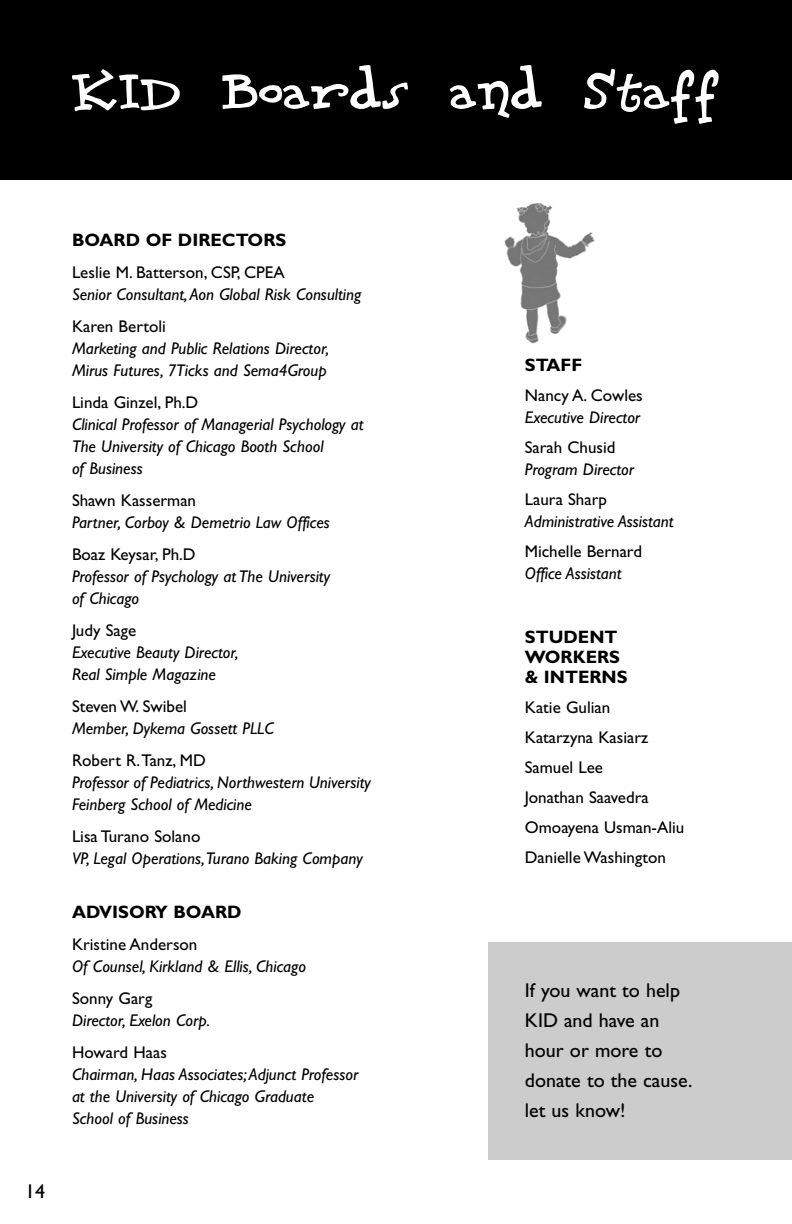
<style>
.page{position:relative;width:792px;height:1224px;background:#fff}
.page>*{position:absolute;margin:0;border:0;box-sizing:border-box;transform-origin:0 0}
.t1{font:56px "Scrubadoo";color:#fff;scale:1.05 1}
.t2{font:20px/30px "Gill Sans";color:#000}
.t3{font:700 18px/20px "Gill Sans";color:#000}
.t4{font:italic 17px/22px "Gill Sans";color:#000}
.t5{font:17px/30px "Gill Sans";color:#000}
</style>
<div class="page">
<div style="left:489px;top:942px;width:303px;height:218px;background:#ccc"></div>
<div style="left:0;top:0;width:792px;height:180px;background:#000"></div>
<img style="left:504px;top:203px;width:91px;height:141px">
<h1 class="t1" style="left:72px;top:57px;width:618px">KID Boards and Staff</h1>
<p class="t2" style="left:25px;top:1178px;width:21px">14</p>
<p class="t3" style="left:72px;top:232px;width:216px">BOARD OF DIRECTORS</p>
<p class="t5" style="left:72px;top:259px;width:214px">Leslie M. Batterson, CSP, CPEA</p>
<p class="t4" style="left:72px;top:285px;width:291px">Senior Consultant,Aon Global Risk Consulting</p>
<p class="t5" style="left:72px;top:313px;width:95px">Karen Bertoli</p>
<p class="t4" style="left:72px;top:339px;width:259px">Marketing and Public Relations Director,<br>Mirus Futures, 7Ticks and Sema4Group</p>
<p class="t5" style="left:72px;top:389px;width:128px">Linda Ginzel, Ph.D</p>
<p class="t4" style="left:72px;top:415px;width:293px">Clinical Professor of Managerial Psychology at<br>The University of Chicago Booth School<br>of Business</p>
<p class="t5" style="left:72px;top:487px;width:126px">Shawn Kasserman</p>
<p class="t4" style="left:72px;top:513px;width:259px">Partner, Corboy &amp; Demetrio Law Offices</p>
<p class="t5" style="left:72px;top:541px;width:125px">Boaz Keysar, Ph.D</p>
<p class="t4" style="left:72px;top:567px;width:260px">Professor of Psychology at The University of Chicago</p>
<p class="t5" style="left:72px;top:617px;width:66px">Judy Sage</p>
<p class="t4" style="left:72px;top:643px;width:168px">Executive Beauty Director,<br>Real Simple Magazine</p>
<p class="t5" style="left:72px;top:693px;width:116px">Steven W. Swibel</p>
<p class="t4" style="left:72px;top:719px;width:203px">Member, Dykema Gossett PLLC</p>
<p class="t5" style="left:72px;top:747px;width:135px">Robert R.Tanz, MD</p>
<p class="t4" style="left:72px;top:773px;width:300px">Professor of Pediatrics, Northwestern University<br>Feinberg School of Medicine</p>
<p class="t5" style="left:72px;top:823px;width:130px">Lisa Turano Solano</p>
<p class="t4" style="left:72px;top:849px;width:292px">VP, Legal Operations,Turano Baking Company</p>
<p class="t3" style="left:72px;top:904px;width:171px">ADVISORY BOARD</p>
<p class="t5" style="left:72px;top:931px;width:127px">Kristine Anderson</p>
<p class="t4" style="left:72px;top:957px;width:235px">Of Counsel, Kirkland &amp; Ellis, Chicago</p>
<p class="t5" style="left:72px;top:985px;width:82px">Sonny Garg</p>
<p class="t4" style="left:72px;top:1011px;width:140px">Director, Exelon Corp.</p>
<p class="t5" style="left:72px;top:1039px;width:96px">Howard Haas</p>
<p class="t4" style="left:72px;top:1065px;width:288px">Chairman, Haas Associates;Adjunct Professor at the University of Chicago Graduate<br>School of Business</p>
<p class="t3" style="left:525px;top:357px;width:59px">STAFF</p>
<p class="t5" style="left:525px;top:382px;width:119px">Nancy A. Cowles</p>
<p class="t4" style="left:525px;top:408px;width:117px">Executive Director</p>
<p class="t5" style="left:525px;top:434px;width:92px">Sarah Chusid</p>
<p class="t4" style="left:525px;top:460px;width:111px">Program Director</p>
<p class="t5" style="left:525px;top:486px;width:84px">Laura Sharp</p>
<p class="t4" style="left:525px;top:512px;width:150px">Administrative Assistant</p>
<p class="t5" style="left:525px;top:538px;width:119px">Michelle Bernard</p>
<p class="t4" style="left:525px;top:564px;width:98px">Office Assistant</p>
<p class="t3" style="left:525px;top:629px;width:104px">STUDENT<br>WORKERS &amp; INTERNS</p>
<p class="t5" style="left:525px;top:694px;width:161px">Katie Gulian<br>Katarzyna Kasiarz<br>Samuel Lee<br>Jonathan Saavedra<br>Omoayena Usman-Aliu<br>Danielle Washington</p>
<p class="t2" style="left:525px;top:978px;width:169px">If you want to help<br>KID and have an hour or more to donate to the cause. let us know!</p>
</div>
